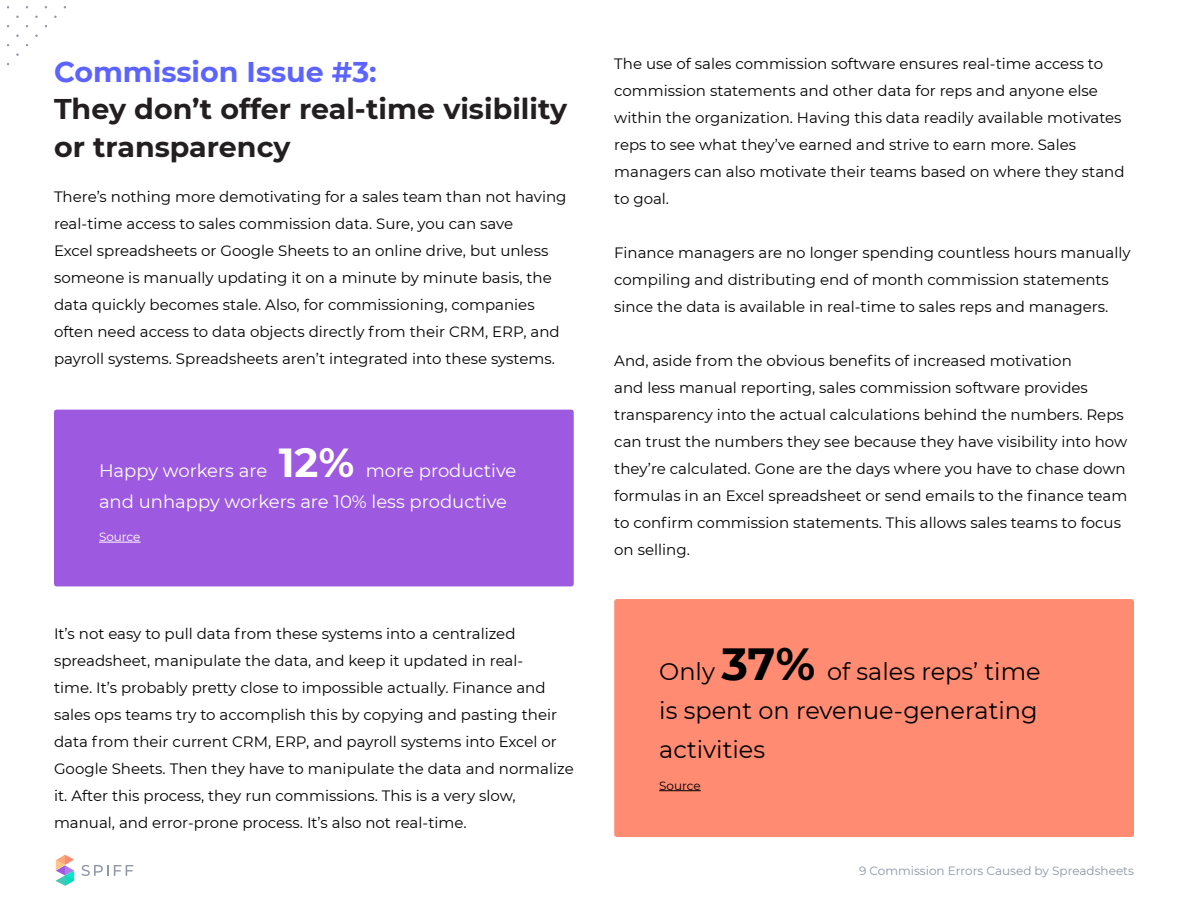
<style>
.page{position:relative;width:1188px;height:918px;background:#fff}
.page>*{position:absolute;margin:0;border:0;box-sizing:border-box;transform-origin:0 0}
.t1{font:700 40.5px "Montserrat";color:#fff}
.t2{font:700 28.5px/37.5px "Montserrat";color:#231f20}
.t3{font:24px/39px "Montserrat";color:#000}
.t4{font:18px/31.5px "Montserrat";color:#fff}
.t5{font:15px/27px "Montserrat";color:#000}
.t6{font:12px "Montserrat";color:#8b96a6}
.t7{font:12px "Montserrat";color:#fff}
.t8{font:12px "Montserrat";color:#000}
.s1{color:#5c63ff}
.s2{font-weight:700;font-size:45px}
</style>
<div class="page">
<svg style="left:56px;top:855px;width:18px;height:31px"></svg>
<svg style="left:82px;top:865px;width:51px;height:11px"></svg>
<div style="left:54px;top:410px;width:520px;height:176px;background:#9d5ae0;border-radius:3px"></div>
<hr style="left:99px;top:542px;width:42px;height:1px;background:#fff">
<div style="left:614px;top:599px;width:520px;height:238px;background:#ff8b73;border-radius:3px"></div>
<hr style="left:659px;top:790px;width:42px;height:1px;background:#000">
<p class="t2" style="left:54px;top:51px;width:515px"><span class="s1">Commission Issue #3:<br></span>They don’t offer real-time visibility or transparency</p>
<p class="t5" style="left:54px;top:183px;width:514px">There’s nothing more demotivating for a sales team than not having real-time access to sales commission data. Sure, you can save<br>Excel spreadsheets or Google Sheets to an online drive, but unless someone is manually updating it on a minute by minute basis, the data quickly becomes stale. Also, for commissioning, companies often need access to data objects directly from their CRM, ERP, and payroll systems. Spreadsheets aren’t integrated into these systems.</p>
<p class="t1" style="left:279px;top:433px;width:77px">12%</p>
<p class="t4" style="left:99px;top:454px;width:170px">Happy workers are</p>
<p class="t4" style="left:99px;top:454px;width:419px;text-indent:267px">more productive and unhappy workers are 10% less productive</p>
<p class="t7" style="left:99px;top:529px;width:43px">Source</p>
<p class="t5" style="left:54px;top:619px;width:521px">It’s not easy to pull data from these systems into a centralized spreadsheet, manipulate the data, and keep it updated in real-<br>time. It’s probably pretty close to impossible actually. Finance and sales ops teams try to accomplish this by copying and pasting their data from their current CRM, ERP, and payroll systems into Excel or Google Sheets. Then they have to manipulate the data and normalize it. After this process, they run commissions. This is a very slow, manual, and error-prone process. It’s also not real-time.</p>
<p class="t5" style="left:614px;top:49px;width:512px">The use of sales commission software ensures real-time access to commission statements and other data for reps and anyone else within the organization. Having this data readily available motivates reps to see what they’ve earned and strive to earn more. Sales managers can also motivate their teams based on where they stand to goal.</p>
<p class="t5" style="left:614px;top:238px;width:518px">Finance managers are no longer spending countless hours manually compiling and distributing end of month commission statements since the data is available in real-time to sales reps and managers.</p>
<p class="t5" style="left:614px;top:346px;width:515px">And, aside from the obvious benefits of increased motivation<br>and less manual reporting, sales commission software provides transparency into the actual calculations behind the numbers. Reps can trust the numbers they see because they have visibility into how they’re calculated. Gone are the days where you have to chase down formulas in an Excel spreadsheet or send emails to the finance team to confirm commission statements. This allows sales teams to focus on selling.</p>
<p class="t3" style="left:659px;top:651px;width:383px">Only <span class="s2">37%</span> of sales reps’ time is spent on revenue-generating activities</p>
<p class="t8" style="left:659px;top:777px;width:43px">Source</p>
<p class="t6" style="left:859px;top:863px;width:276px">9 Commission Errors Caused by Spreadsheets</p>
</div>
